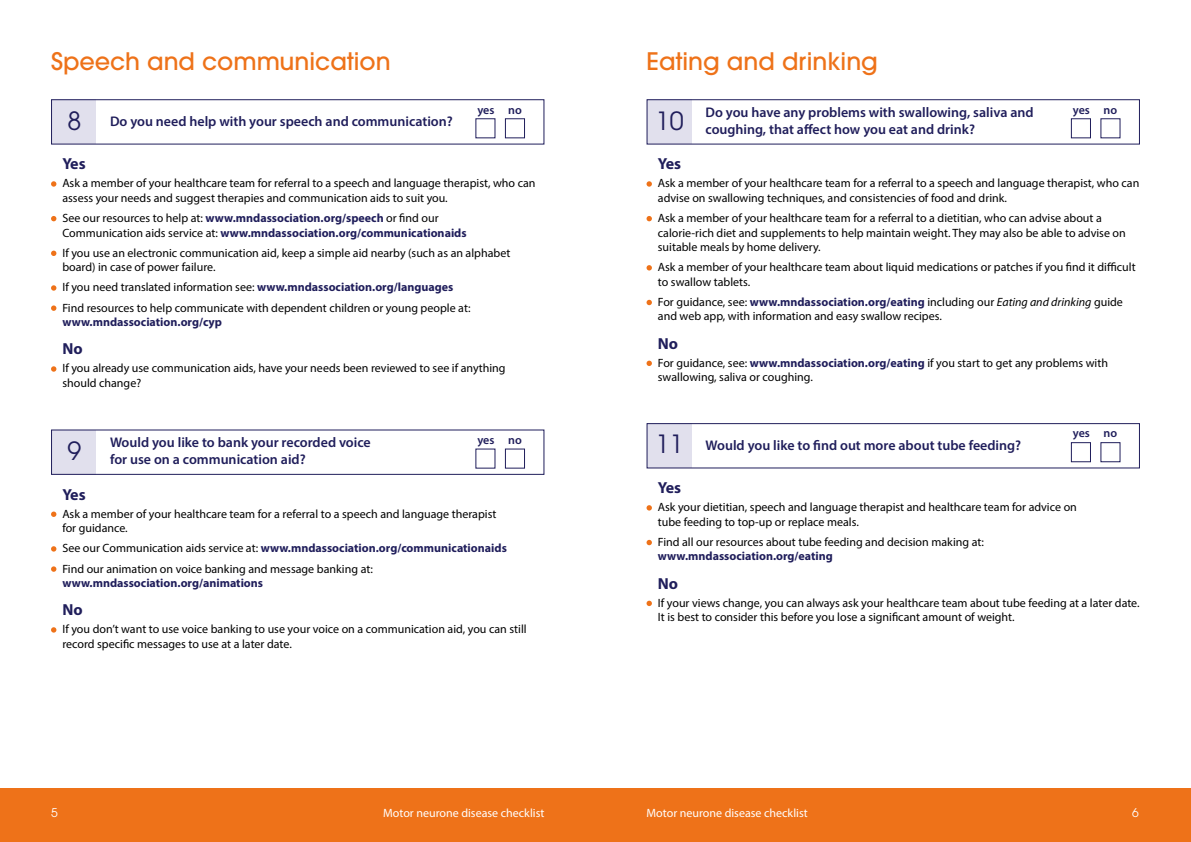
<style>
.page{position:relative;width:1191px;height:842px;background:#fff}
.page>*{position:absolute;margin:0;border:0;box-sizing:border-box;transform-origin:0 0}
.t1{font:25px "ITC Avant Garde Pro";color:#201e5b}
.t2{font:500 24px "ITC Avant Garde Pro";color:#ee7219}
.t3{font:700 16px "Myriad Pro";letter-spacing:-.005em;color:#201e5b}
.t4{font:600 14px/17px "Myriad Pro";color:#201e5b}
.t5{font:12px/14.5px "Myriad Pro";color:#000}
.t6{font:700 12px/14.5px "Myriad Pro";color:#201e5b}
.t7{font:12px "Myriad Pro";color:#fff}
.t8{font:600 12px "Myriad Pro";color:#201e5b}
.t9{font:12px "ITC Avant Garde Pro";color:#fff}
.s1{font-weight:400;color:#000}
.s2{font-weight:700;color:#201e5b}
.s3{font-style:italic}
</style>
<div class="page">
<div style="left:647px;top:100px;width:44px;height:44px;background:#e1e0ed"></div>
<div style="left:646px;top:99px;width:494px;height:46px;border:1px solid #201e5b"></div>
<svg style="left:646px;top:181px;width:6px;height:6px"></svg>
<svg style="left:646px;top:216px;width:6px;height:5px"></svg>
<svg style="left:646px;top:265px;width:6px;height:5px"></svg>
<svg style="left:646px;top:300px;width:6px;height:5px"></svg>
<svg style="left:646px;top:361px;width:6px;height:5px"></svg>
<div style="left:1071px;top:118px;width:19px;height:20px;background:#fff;border:1px solid #201e5b"></div>
<div style="left:52px;top:100px;width:44px;height:44px;background:#e1e0ed"></div>
<div style="left:51px;top:99px;width:493px;height:46px;border:1px solid #201e5b"></div>
<svg style="left:51px;top:181px;width:5px;height:6px"></svg>
<svg style="left:51px;top:216px;width:5px;height:5px"></svg>
<svg style="left:51px;top:251px;width:5px;height:5px"></svg>
<svg style="left:51px;top:285px;width:5px;height:6px"></svg>
<svg style="left:51px;top:305px;width:5px;height:6px"></svg>
<svg style="left:51px;top:366px;width:5px;height:6px"></svg>
<div style="left:475px;top:118px;width:20px;height:20px;background:#fff;border:1px solid #201e5b"></div>
<div style="left:505px;top:118px;width:20px;height:20px;background:#fff;border:1px solid #201e5b"></div>
<div style="left:52px;top:430px;width:44px;height:44px;background:#e1e0ed"></div>
<div style="left:51px;top:429px;width:493px;height:46px;border:1px solid #201e5b"></div>
<svg style="left:51px;top:511px;width:5px;height:6px"></svg>
<svg style="left:51px;top:546px;width:5px;height:6px"></svg>
<svg style="left:51px;top:566px;width:5px;height:6px"></svg>
<svg style="left:51px;top:627px;width:5px;height:6px"></svg>
<div style="left:505px;top:449px;width:20px;height:19px;background:#fff;border:1px solid #201e5b"></div>
<div style="left:647px;top:424px;width:44px;height:44px;background:#e1e0ed"></div>
<div style="left:646px;top:423px;width:494px;height:45px;border:1px solid #201e5b"></div>
<svg style="left:646px;top:505px;width:6px;height:6px"></svg>
<svg style="left:646px;top:540px;width:6px;height:5px"></svg>
<svg style="left:646px;top:601px;width:6px;height:5px"></svg>
<div style="left:1071px;top:442px;width:19px;height:20px;background:#fff;border:1px solid #201e5b"></div>
<div style="left:1100px;top:442px;width:20px;height:20px;background:#fff;border:1px solid #201e5b"></div>
<div style="left:0;top:788px;width:1191px;height:54px;background:#ee7219"></div>
<h2 class="t2" style="left:51px;top:46px;width:341px">Speech and communication</h2>
<h2 class="t2" style="left:646px;top:46px;width:233px">Eating and drinking</h2>
<h1 class="t1" style="left:67px;top:105px;width:15px">8</h1>
<p class="t8" style="left:477px;top:102px;width:46px">yes no</p>
<p class="t4" style="left:110px;top:112px;width:344px">Do you need help with your speech and communication?</p>
<p class="t4" style="left:705px;top:103px;width:330px">Do you have any problems with swallowing, saliva and coughing, that affect how you eat and drink?</p>
<h1 class="t1" style="left:656px;top:105px;width:29px">10</h1>
<p class="t8" style="left:1072px;top:102px;width:46px">yes no</p>
<h3 class="t3" style="left:62px;top:153px;width:25px">Yes</h3>
<p class="t5" style="left:62px;top:176px;width:474px">Ask a member of your healthcare team for referral to a speech and language therapist, who can assess your needs and suggest therapies and communication aids to suit you.</p>
<p class="t6" style="left:62px;top:210px;width:406px"><span class="s1">See our resources to help at:</span> www.mndassociation.org/speech <span class="s1">or find our<br>Communication aids service at:</span> www.mndassociation.org/communicationaids</p>
<p class="t5" style="left:62px;top:245px;width:449px">If you use an electronic communication aid, keep a simple aid nearby (such as an alphabet board) in case of power failure.</p>
<p class="t5" style="left:62px;top:277px;width:409px;line-height:20.2px">If you need translated information see: <span class="s2">www.mndassociation.org/languages<br></span>Find resources to help communicate with dependent children or young people at:</p>
<p class="t6" style="left:62px;top:314px;width:161px">www.mndassociation.org/cyp</p>
<h3 class="t3" style="left:62px;top:338px;width:22px">No</h3>
<p class="t5" style="left:62px;top:361px;width:445px">If you already use communication aids, have your needs been reviewed to see if anything should change?</p>
<h3 class="t3" style="left:658px;top:153px;width:25px">Yes</h3>
<p class="t5" style="left:658px;top:176px;width:483px">Ask a member of your healthcare team for a referral to a speech and language therapist, who can advise on swallowing techniques, and consistencies of food and drink.</p>
<p class="t5" style="left:658px;top:211px;width:469px">Ask a member of your healthcare team for a referral to a dietitian, who can advise about a calorie-rich diet and supplements to help maintain weight. They may also be able to advise on suitable meals by home delivery.</p>
<p class="t5" style="left:658px;top:260px;width:479px">Ask a member of your healthcare team about liquid medications or patches if you find it difficult to swallow tablets.</p>
<p class="t5" style="left:658px;top:294px;width:466px">For guidance, see: <span class="s2">www.mndassociation.org/eating</span> including our <span class="s3">Eating and drinking</span> guide and web app, with information and easy swallow recipes.</p>
<h3 class="t3" style="left:658px;top:333px;width:22px">No</h3>
<p class="t5" style="left:658px;top:355px;width:451px">For guidance, see: <span class="s2">www.mndassociation.org/eating</span> if you start to get any problems with swallowing, saliva or coughing.</p>
<h1 class="t1" style="left:656px;top:429px;width:29px">11</h1>
<p class="t8" style="left:1072px;top:426px;width:46px">yes no</p>
<p class="t4" style="left:110px;top:434px;width:262px">Would you like to bank your recorded voice for use on a communication aid?</p>
<h1 class="t1" style="left:67px;top:435px;width:15px">9</h1>
<p class="t8" style="left:477px;top:432px;width:46px">yes no</p>
<p class="t4" style="left:705px;top:436px;width:317px">Would you like to find out more about tube feeding?</p>
<h3 class="t3" style="left:658px;top:477px;width:25px">Yes</h3>
<p class="t5" style="left:658px;top:500px;width:420px">Ask your dietitian, speech and language therapist and healthcare team for advice on tube feeding to top-up or replace meals.</p>
<p class="t5" style="left:658px;top:534px;width:327px">Find all our resources about tube feeding and decision making at:</p>
<p class="t6" style="left:658px;top:549px;width:176px">www.mndassociation.org/eating</p>
<h3 class="t3" style="left:658px;top:573px;width:22px">No</h3>
<p class="t5" style="left:658px;top:595px;width:483px">If your views change, you can always ask your healthcare team about tube feeding at a later date.<br>It is best to consider this before you lose a significant amount of weight.</p>
<h3 class="t3" style="left:62px;top:484px;width:25px">Yes</h3>
<p class="t5" style="left:62px;top:506px;width:435px">Ask a member of your healthcare team for a referral to a speech and language therapist for guidance.</p>
<p class="t5" style="left:62px;top:538px;width:446px;line-height:20.2px">See our Communication aids service at: <span class="s2">www.mndassociation.org/communicationaids<br></span>Find our animation on voice banking and message banking at:</p>
<p class="t6" style="left:62px;top:575px;width:202px">www.mndassociation.org/animations</p>
<h3 class="t3" style="left:62px;top:599px;width:22px">No</h3>
<p class="t5" style="left:62px;top:622px;width:466px">If you don’t want to use voice banking to use your voice on a communication aid, you can still record specific messages to use at a later date.</p>
<p class="t9" style="left:51px;top:805px;width:8px">5</p>
<p class="t7" style="left:383px;top:805px;width:163px">Motor neurone disease checklist</p>
<p class="t7" style="left:646px;top:805px;width:163px">Motor neurone disease checklist</p>
<p class="t9" style="left:1132px;top:805px;width:8px">6</p>
</div>
